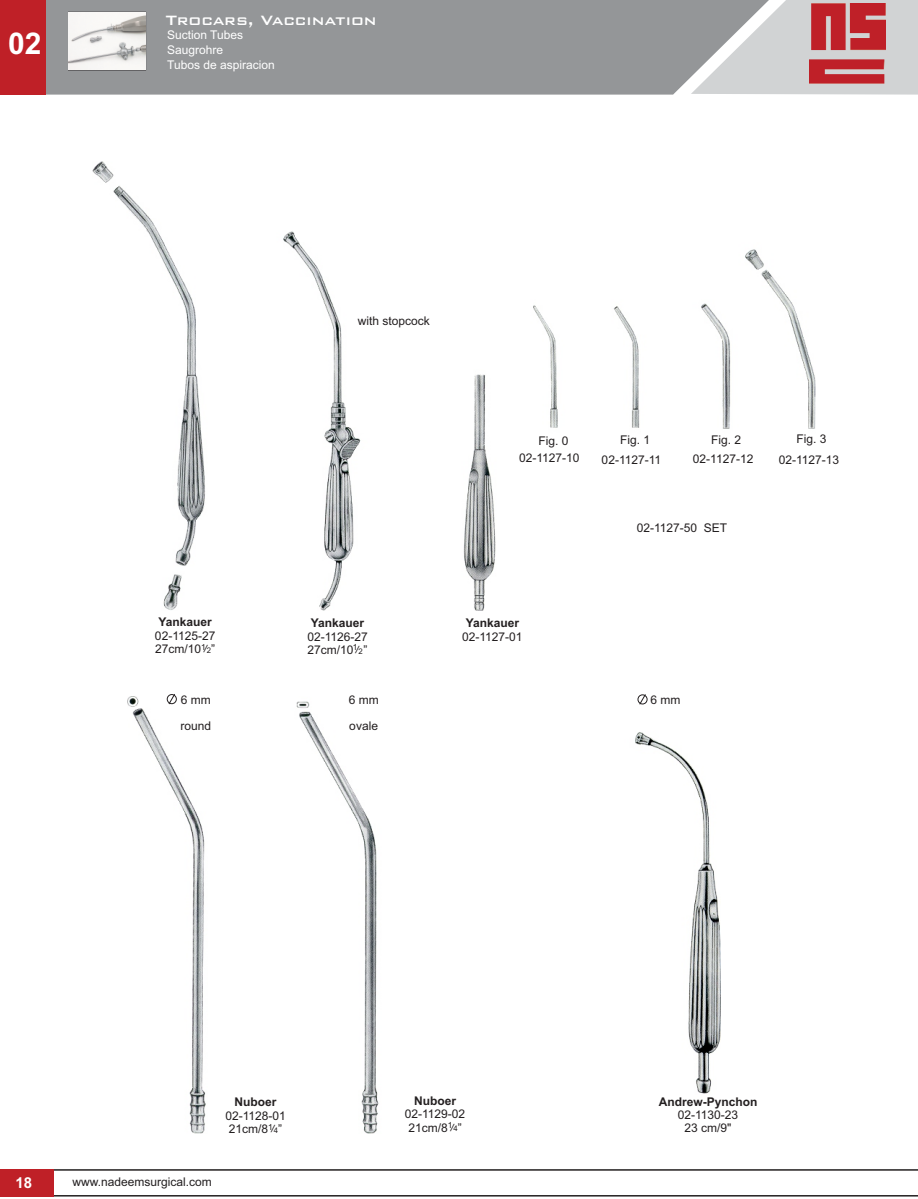
<style>
.page{position:relative;width:918px;height:1199px;background:#fff}
.page>*{position:absolute;margin:0;border:0;box-sizing:border-box;transform-origin:0 0}
.t1{font:700 30px "Arial";color:#fff}
.t2{font:500 18px "Bank Gothic BT";color:#fff}
.t3{font:700 15px "Arial";color:#fff}
.t4{font:12px/13.4px "Arial";color:#231f20}
.t5{font:700 12px "Arial";color:#231f20}
.t6{font:12px/14.7px "Arial";color:#fff}
.t7{font:8.4px "Arial";color:#231f20}
.t8{font:7.8px "Arial";color:#231f20}
</style>
<div class="page">
<div style="left:45px;top:0;width:646px;height:95px;background:#949698"></div>
<div style="left:0;top:0;width:45px;height:95px;background:#bf2027"></div>
<svg style="left:691px;top:0;width:227px;height:95px;background:#cacacb"></svg>
<img style="left:810px;top:4px;width:76px;height:79px">
<hr style="left:0;top:1169px;width:918px;height:1px;background:#231f20">
<hr style="left:0;top:1195px;width:918px;height:1px;background:#231f20">
<div style="left:0;top:1169px;width:54px;height:27px;background:#bf2027"></div>
<img style="left:128px;top:696px;width:592px;height:437px">
<img style="left:92px;top:162px;width:723px;height:448px">
<div style="left:167px;top:694px;width:10px;height:10px;border:1px solid #231f20;border-radius:50%"></div>
<svg style="left:168px;top:694px;width:8px;height:11px"></svg>
<div style="left:638px;top:694px;width:9px;height:10px;border:1px solid #231f20;border-radius:50%"></div>
<svg style="left:639px;top:694px;width:7px;height:11px"></svg>
<img style="left:68px;top:12px;width:78px;height:58px">
<svg style="left:271px;top:1124px;width:4px;height:9px"></svg>
<svg style="left:450px;top:1123px;width:5px;height:8px"></svg>
<h1 class="t1" style="left:8px;top:32px;width:35px">02</h1>
<h2 class="t2" style="left:166px;top:11px;width:212px">Trocars, Vaccination</h2>
<p class="t6" style="left:167px;top:29px;width:109px">Suction Tubes<br>Saugrohre<br>Tubos de aspiracion</p>
<p class="t4" style="left:358px;top:315px;width:74px">with stopcock</p>
<p class="t4" style="left:538px;top:435px;width:32px">Fig. 0</p>
<p class="t4" style="left:620px;top:434px;width:32px">Fig. 1</p>
<p class="t4" style="left:711px;top:434px;width:32px">Fig. 2</p>
<p class="t4" style="left:797px;top:433px;width:32px">Fig. 3</p>
<p class="t4" style="left:519px;top:453px;width:62px">02-1127-10</p>
<p class="t4" style="left:602px;top:454px;width:61px">02-1127-11</p>
<p class="t4" style="left:693px;top:454px;width:62px">02-1127-12</p>
<p class="t4" style="left:779px;top:454px;width:62px">02-1127-13</p>
<p class="t4" style="left:637px;top:522px;width:92px">02-1127-50 SET</p>
<p class="t5" style="left:159px;top:618px;width:55px">Yankauer</p>
<p class="t4" style="left:155px;top:630px;width:62px">02-1125-27<br>27cm/10 ”</p>
<p class="t7" style="left:201px;top:643px;width:6px">1</p>
<p class="t8" style="left:207px;top:647px;width:6px">2</p>
<p class="t5" style="left:311px;top:618px;width:55px">Yankauer</p>
<p class="t4" style="left:307px;top:631px;width:62px">02-1126-27<br>27cm/10 ”</p>
<p class="t7" style="left:353px;top:644px;width:6px">1</p>
<p class="t8" style="left:358px;top:648px;width:6px">2</p>
<p class="t5" style="left:466px;top:618px;width:55px">Yankauer</p>
<p class="t4" style="left:462px;top:631px;width:62px">02-1127-01</p>
<p class="t4" style="left:181px;top:694px;width:31px">6 mm</p>
<p class="t4" style="left:181px;top:720px;width:32px">round</p>
<p class="t4" style="left:349px;top:694px;width:31px">6 mm</p>
<p class="t4" style="left:349px;top:720px;width:30px">ovale</p>
<p class="t4" style="left:650px;top:694px;width:31px">6 mm</p>
<p class="t5" style="left:235px;top:1097px;width:44px">Nuboer</p>
<p class="t4" style="left:225px;top:1110px;width:62px">02-1128-01<br>21cm/8 ”</p>
<p class="t7" style="left:268px;top:1123px;width:6px">1</p>
<p class="t8" style="left:274px;top:1127px;width:6px">4</p>
<p class="t5" style="left:414px;top:1096px;width:44px">Nuboer</p>
<p class="t4" style="left:405px;top:1108px;width:62px">02-1129-02<br>21cm/8 ”</p>
<p class="t7" style="left:448px;top:1122px;width:6px">1</p>
<p class="t8" style="left:453px;top:1125px;width:6px">4</p>
<p class="t5" style="left:659px;top:1097px;width:100px">Andrew-Pynchon</p>
<p class="t4" style="left:678px;top:1109px;width:62px;text-align:center">02-1130-23<br>23 cm/9"</p>
<p class="t3" style="left:16px;top:1177px;width:18px">18</p>
<p class="t4" style="left:72px;top:1176px;width:141px">www.nadeemsurgical.com</p>
</div>
